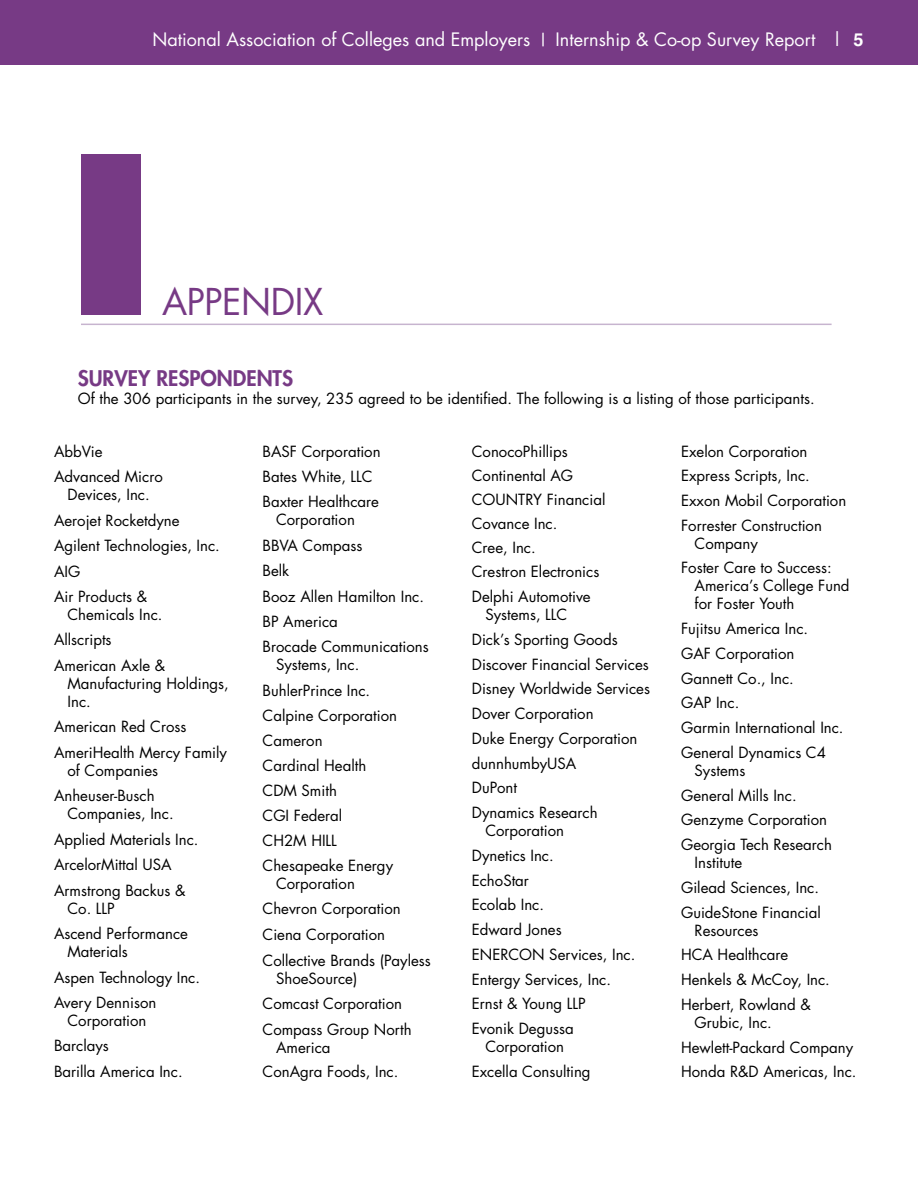
<style>
.page{position:relative;width:918px;height:1188px;background:#fff}
.page>*{position:absolute;margin:0;border:0;box-sizing:border-box;transform-origin:0 0}
.t1{font:36px "Futura";letter-spacing:-.01em;color:#773a85}
.t2{font:800 21px "Futura";color:#773a85}
.t3{font:18px "Futura";color:#fff}
.t4{font:15px/24.8px "Futura";color:#000}
.s1{font-family:"Helvetica"}
.s2{font-family:"Helvetica";font-weight:700}
</style>
<div class="page">
<div style="left:0;top:0;width:918px;height:65px;background:#773a85"></div>
<div style="left:81px;top:154px;width:59px;height:161px;background:#773a85"></div>
<hr style="left:81px;top:324px;width:751px;height:1px;background:#c7b4cf">
<p class="t3" style="left:152px;top:27px;width:713px">National Association of Colleges and Employers <span class="s1">|</span> Internship &amp; Co-op Survey Report | <span class="s2">5</span></p>
<h1 class="t1" style="left:162px;top:277px;width:163px">APPENDIX</h1>
<h2 class="t2" style="left:78px;top:364px;width:217px">SURVEY RESPONDENTS</h2>
<p class="t4" style="left:78px;top:386px;width:738px">Of the 306 participants in the survey, 235 agreed to be identified. The following is a listing of those participants.</p>
<p class="t4" style="left:54px;top:438px;width:110px;line-height:25.5px">AbbVie<br>Advanced Micro</p>
<p class="t4" style="left:54px;top:482px;width:167px;line-height:25.5px;text-indent:14px">Devices, Inc.<br>Aerojet Rocketdyne<br>Agilent Technologies, Inc.<br>AIG<br>Air Products &amp;</p>
<p class="t4" style="left:54px;top:602px;width:113px;line-height:25.5px;text-indent:14px">Chemicals Inc.<br>Allscripts<br>American Axle &amp;</p>
<p class="t4" style="left:68px;top:674px;width:163px;line-height:18px">Manufacturing Holdings,<br>Inc.</p>
<p class="t4" style="left:54px;top:714px;width:175px;line-height:25.5px">American Red Cross<br>AmeriHealth Mercy Family</p>
<p class="t4" style="left:54px;top:757px;width:106px;line-height:25.5px;text-align:right">of Companies<br>Anheuser-Busch</p>
<p class="t4" style="left:54px;top:801px;width:146px;line-height:25.5px;text-indent:14px">Companies, Inc.<br>Applied Materials Inc.<br>ArcelorMittal USA<br>Armstrong Backus &amp;</p>
<p class="t4" style="left:54px;top:895px;width:135px;line-height:25.5px;text-indent:14px">Co. LLP<br>Ascend Performance</p>
<p class="t4" style="left:54px;top:939px;width:148px;line-height:25.5px;text-indent:14px">Materials<br>Aspen Technology Inc.<br>Avery Dennison</p>
<p class="t4" style="left:54px;top:1008px;width:130px;line-height:25.5px;text-indent:14px">Corporation<br>Barclays<br>Barilla America Inc.</p>
<p class="t4" style="left:472px;top:439px;width:135px;line-height:24.3px">ConocoPhillips<br>Continental AG<br>COUNTRY Financial<br>Covance Inc.<br>Cree, Inc.<br>Crestron Electronics<br>Delphi Automotive</p>
<p class="t4" style="left:472px;top:602px;width:180px;text-indent:14px">Systems, LLC<br>Dick’s Sporting Goods<br>Discover Financial Services<br>Disney Worldwide Services<br>Dover Corporation<br>Duke Energy Corporation dunnhumbyUSA<br>DuPont<br>Dynamics Research</p>
<p class="t4" style="left:472px;top:818px;width:165px;text-indent:14px">Corporation<br>Dynetics Inc.<br>EchoStar<br>Ecolab Inc.<br>Edward Jones<br>ENERCON Services, Inc.<br>Entergy Services, Inc.<br>Ernst &amp; Young LLP<br>Evonik Degussa</p>
<p class="t4" style="left:472px;top:1034px;width:120px;text-indent:14px">Corporation<br>Excella Consulting</p>
<p class="t4" style="left:681px;top:439px;width:167px">Exelon Corporation<br>Express Scripts, Inc.<br>Exxon Mobil Corporation<br>Forrester Construction</p>
<p class="t4" style="left:681px;top:531px;width:152px;text-indent:14px">Company<br>Foster Care to Success:</p>
<p class="t4" style="left:695px;top:577px;width:157px;line-height:18px">America’s College Fund for Foster Youth</p>
<p class="t4" style="left:681px;top:616px;width:164px">Fujitsu America Inc.<br>GAF Corporation<br>Gannett Co., Inc.<br>GAP Inc.<br>Garmin International Inc.<br>General Dynamics C4</p>
<p class="t4" style="left:681px;top:758px;width:152px;text-indent:14px">Systems<br>General Mills Inc.<br>Genzyme Corporation<br>Georgia Tech Research</p>
<p class="t4" style="left:681px;top:850px;width:141px;text-indent:14px">Institute<br>Gilead Sciences, Inc.<br>GuideStone Financial</p>
<p class="t4" style="left:681px;top:918px;width:150px;text-indent:14px">Resources<br>HCA Healthcare<br>Henkels &amp; McCoy, Inc.<br>Herbert, Rowland &amp;</p>
<p class="t4" style="left:681px;top:1010px;width:177px;text-indent:14px">Grubic, Inc.<br>Hewlett-Packard Company<br>Honda R&amp;D Americas, Inc.</p>
<p class="t4" style="left:263px;top:438px;width:120px;line-height:25.2px">BASF Corporation<br>Bates White, LLC<br>Baxter Healthcare</p>
<p class="t4" style="left:263px;top:507px;width:168px;line-height:25.5px;text-indent:14px">Corporation<br>BBVA Compass<br>Belk<br>Booz Allen Hamilton Inc.<br>BP America<br>Brocade Communications</p>
<p class="t4" style="left:263px;top:652px;width:136px;text-indent:14px">Systems, Inc.<br>BuhlerPrince Inc.<br>Calpine Corporation<br>Cameron<br>Cardinal Health<br>CDM Smith<br>CGI Federal<br>CH2M HILL<br>Chesapeake Energy</p>
<p class="t4" style="left:263px;top:870px;width:170px;line-height:25.7px;text-indent:14px">Corporation<br>Chevron Corporation<br>Ciena Corporation<br>Collective Brands (Payless</p>
<p class="t4" style="left:263px;top:965px;width:151px;line-height:25.7px;text-indent:14px">ShoeSource)<br>Comcast Corporation<br>Compass Group North</p>
<p class="t4" style="left:263px;top:1035px;width:137px;text-indent:14px">America<br>ConAgra Foods, Inc.</p>
</div>
